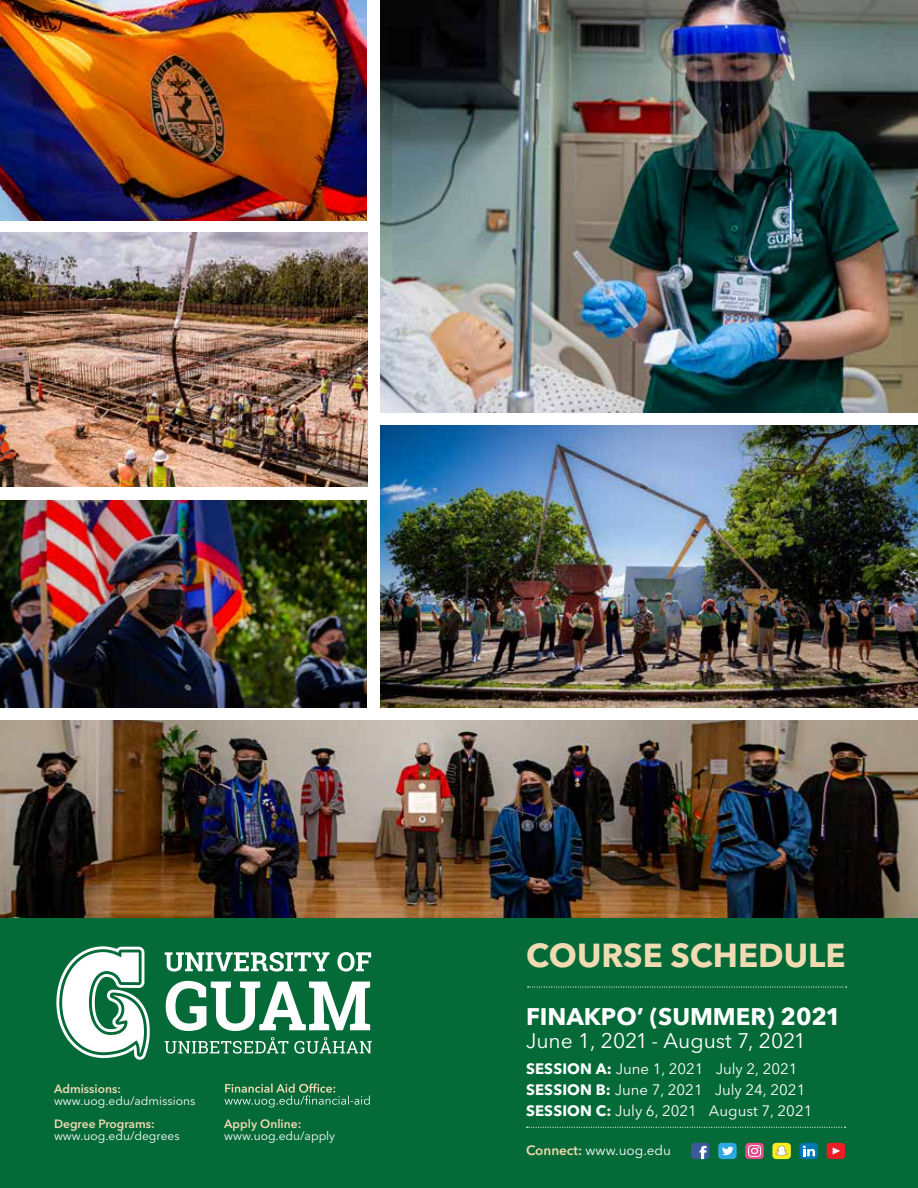
<style>
.page{position:relative;width:918px;height:1188px;background:#fff}
.page>*{position:absolute;margin:0;border:0;box-sizing:border-box;transform-origin:0 0}
.t1{font:700 33px "Avenir Next LT Pro";color:#efdab1}
.t2{font:700 24px "Avenir Next";color:#fff}
.t3{font:21px "Avenir Next LT Pro";color:#fff}
.t4{font:15px/21px "Avenir Next LT Pro";color:#fff}
.t5{font:13.5px "Avenir Next LT Pro";color:#fff}
.t6{font:12px "Avenir Next LT Pro";color:#fff}
.t7{font:600 12px "Avenir Next LT Pro";color:#efdab1}
.s1{font-weight:700}
.s2{font-weight:600;color:#efdab1}
</style>
<div class="page">
<div style="left:0;top:918px;width:918px;height:270px;background:#036a38"></div>
<svg style="left:224px;top:1083px;width:146px;height:24px"></svg>
<svg style="left:528px;top:986px;width:319px;height:2px"></svg>
<svg style="left:527px;top:1127px;width:319px;height:1px"></svg>
<img style="left:0;top:720px;width:918px;height:198px">
<img style="left:380px;top:426px;width:538px;height:281px">
<img style="left:0;top:232px;width:367px;height:254px">
<img style="left:0;top:500px;width:367px;height:207px">
<img style="left:380px;top:0;width:538px;height:413px">
<img style="left:0;top:0;width:367px;height:221px">
<svg style="left:165px;top:952px;width:165px;height:20px"></svg>
<svg style="left:337px;top:952px;width:34px;height:20px"></svg>
<svg style="left:166px;top:981px;width:204px;height:50px"></svg>
<svg style="left:165px;top:1037px;width:123px;height:17px"></svg>
<svg style="left:294px;top:1037px;width:78px;height:17px"></svg>
<svg style="left:56px;top:946px;width:94px;height:114px"></svg>
<div style="left:691px;top:1143px;width:19px;height:16px;background:#3b5a9a;border-radius:4px"></div>
<svg style="left:700px;top:1146px;width:7px;height:13px"></svg>
<div style="left:718px;top:1143px;width:19px;height:16px;background:#2da9e1;border-radius:4px"></div>
<svg style="left:722px;top:1147px;width:12px;height:8px"></svg>
<div style="left:745px;top:1143px;width:19px;height:16px;background:#e94d89;border-radius:4px"></div>
<svg style="left:748px;top:1145px;width:13px;height:12px"></svg>
<div style="left:772px;top:1143px;width:19px;height:16px;background:#f8ec1e;border-radius:4px"></div>
<svg style="left:775px;top:1146px;width:13px;height:10px"></svg>
<svg style="left:800px;top:1143px;width:18px;height:16px"></svg>
<svg style="left:803px;top:1146px;width:12px;height:10px"></svg>
<div style="left:827px;top:1143px;width:18px;height:16px;background:#ed1d24;border-radius:4px"></div>
<svg style="left:833px;top:1147px;width:7px;height:7px"></svg>
<p class="t7" style="left:54px;top:1081px;width:69px">Admissions:</p>
<p class="t6" style="left:54px;top:1093px;width:143px">www.uog.edu/admissions</p>
<p class="t7" style="left:54px;top:1117px;width:102px">Degree Programs:</p>
<p class="t7" style="left:224px;top:1117px;width:79px">Apply Online:</p>
<p class="t6" style="left:54px;top:1129px;width:127px">www.uog.edu/degrees</p>
<p class="t6" style="left:224px;top:1129px;width:113px">www.uog.edu/apply</p>
<h1 class="t1" style="left:526px;top:935px;width:321px">COURSE SCHEDULE</h1>
<h2 class="t2" style="left:526px;top:996px;width:316px">FINAKPO’ (SUMMER) 2021</h2>
<h3 class="t3" style="left:526px;top:1028px;width:281px">June 1, 2021 - August 7, 2021</h3>
<p class="t4" style="left:526px;top:1059px;width:288px"><span class="s1">SESSION A:</span> June 1, 2021 July 2, 2021<br><span class="s1">SESSION B:</span> June 7, 2021 July 24, 2021<br><span class="s1">SESSION C:</span> July 6, 2021 August 7, 2021</p>
<p class="t5" style="left:526px;top:1142px;width:147px"><span class="s2">Connect:</span> www.uog.edu</p>
</div>
